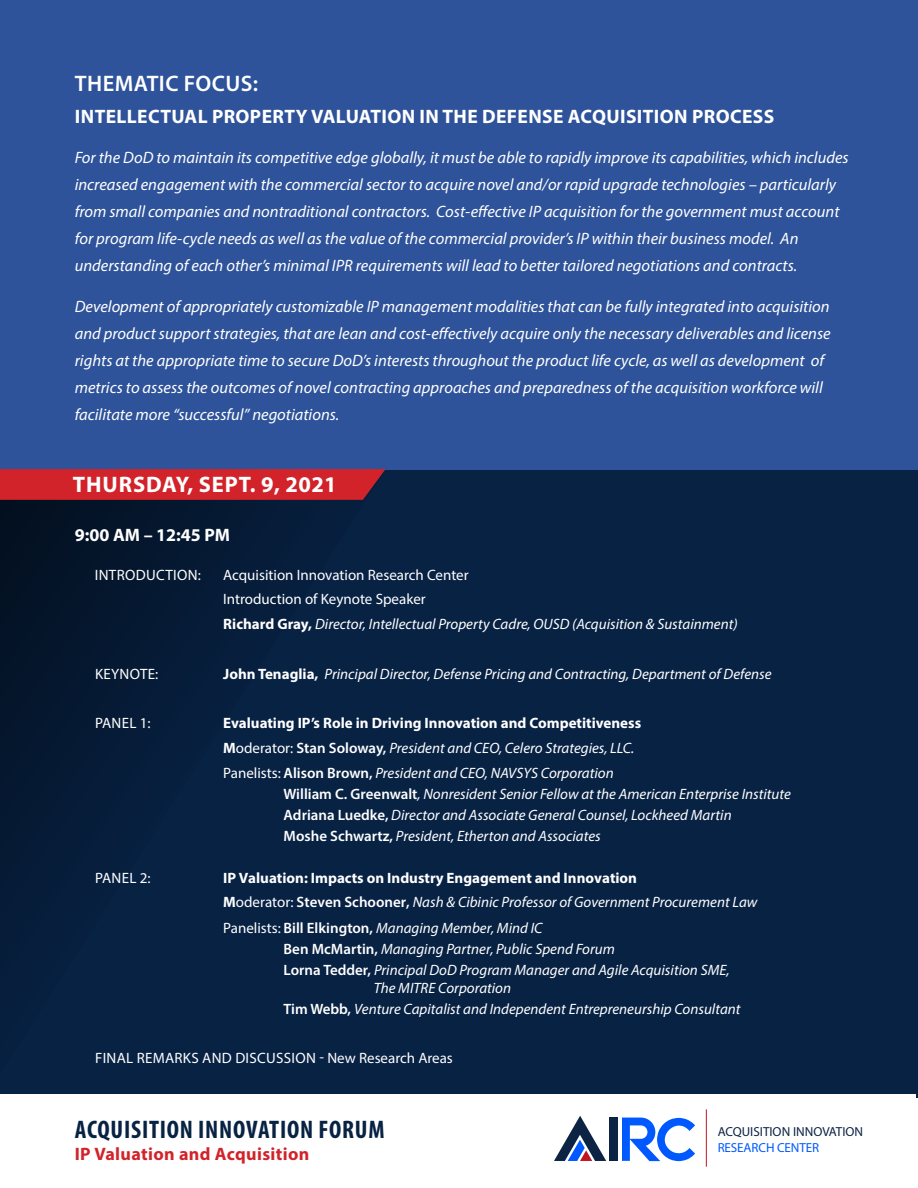
<style>
.page{position:relative;width:918px;height:1188px;background:#fff}
.page>*{position:absolute;margin:0;border:0;box-sizing:border-box;transform-origin:0 0}
.t1{font:700 condensed 25.5px "Myriad Pro";letter-spacing:.03em;color:#082244}
.t2{font:700 22.5px "Myriad Pro";letter-spacing:.04em;color:#fff}
.t3{font:600 22.5px "Myriad Pro";letter-spacing:.02em;color:#fff}
.t4{font:700 19.5px "Myriad Pro";letter-spacing:.02em;color:#fff}
.t5{font:700 18px "Myriad Pro";letter-spacing:.02em;color:#d2232a}
.t6{font:700 18px "Myriad Pro";color:#fff}
.t7{font:italic 16.5px/27px "Myriad Pro";color:#fff}
.t8{font:italic 15px/21px "Myriad Pro";color:#fff}
.t9{font:700 15px/24px "Myriad Pro";color:#fff}
.t10{font:15px "Myriad Pro";letter-spacing:.02em;color:#fff}
.t11{font:13.05px "Myriad Pro";color:#0c2343}
.t12{font:13.05px "Myriad Pro";letter-spacing:-.01em;color:#0059ff}
.s1{font-style:normal}
.s2{font-weight:700;font-style:normal}
.s3{font-weight:600;font-style:normal}
.s4{font-weight:400}
.s5{font-weight:600}
.s6{font-weight:400;font-style:italic}
</style>
<div class="page">
<div style="left:0;top:463px;width:918px;height:635px;background:#082244"></div>
<div style="left:0;top:1094px;width:915px;height:94px;background:#fff"></div>
<svg style="left:554px;top:1116px;width:52px;height:45px"></svg>
<div style="left:609px;top:1118px;width:9px;height:43px;background:#0c2343"></div>
<svg style="left:622px;top:1118px;width:73px;height:43px"></svg>
<hr style="left:706px;top:1109px;width:1px;height:58px;background:#be1622">
<div style="left:0;top:0;width:918px;height:469px;background:#2e539a"></div>
<svg style="left:0;top:500px;width:306px;height:451px;fill:#061c38"></svg>
<svg style="left:0;top:469px;width:386px;height:31px;background:#ca222a"></svg>
<h2 class="t3" style="left:75px;top:70px;width:185px">THEMATIC FOCUS:</h2>
<p class="t4" style="left:75px;top:104px;width:701px">INTELLECTUAL PROPERTY VALUATION IN THE DEFENSE ACQUISITION PROCESS</p>
<p class="t7" style="left:75px;top:144px;width:775px">For the DoD to maintain its competitive edge globally, it must be able to rapidly improve its capabilities, which includes increased engagement with the commercial sector to acquire novel and/or rapid upgrade technologies – particularly from small companies and nontraditional contractors. Cost-effective IP acquisition for the government must account for program life-cycle needs as well as the value of the commercial provider’s IP within their business model. An understanding of each other’s minimal IPR requirements will lead to better tailored negotiations and contracts.</p>
<p class="t7" style="left:75px;top:293px;width:757px">Development of appropriately customizable IP management modalities that can be fully integrated into acquisition and product support strategies, that are lean and cost-effectively acquire only the necessary deliverables and license rights at the appropriate time to secure DoD’s interests throughout the product life cycle, as well as development of metrics to assess the outcomes of novel contracting approaches and preparedness of the acquisition workforce will facilitate more “successful” negotiations.</p>
<h2 class="t2" style="left:73px;top:470px;width:265px">THURSDAY, SEPT. 9, 2021</h2>
<p class="t6" style="left:75px;top:524px;width:157px">9:00 AM – 12:45 PM</p>
<p class="t10" style="left:95px;top:565px;width:107px">INTRODUCTION:</p>
<p class="t8" style="left:223px;top:562px;width:516px;line-height:24.8px"><span class="s1">Acquisition Innovation Research Center<br>Introduction of Keynote Speaker<br></span><span class="s2">Richard Gray,</span> Director, Intellectual Property Cadre, OUSD (Acquisition &amp; Sustainment)</p>
<p class="t10" style="left:95px;top:664px;width:65px">KEYNOTE:</p>
<p class="t8" style="left:223px;top:663px;width:550px"><span class="s2">John Tenaglia,</span> Principal Director, Defense Pricing and Contracting, Department of Defense</p>
<p class="t10" style="left:95px;top:714px;width:57px">PANEL 1:</p>
<p class="t8" style="left:223px;top:710px;width:419px;line-height:24.8px"><span class="s2">Evaluating IP’s Role in Driving Innovation and Competitiveness<br>M</span><span class="s1">oderator:</span> <span class="s3">Stan Soloway,</span> President and CEO, Celero Strategies, LLC.<br><span class="s1">Panelists:</span> <span class="s3">Alison Brown,</span> President and CEO, NAVSYS Corporation</p>
<p class="t8" style="left:284px;top:783px;width:509px"><span class="s3">William C. Greenwalt</span>, Nonresident Senior Fellow at the American Enterprise Institute<br><span class="s3">Adriana Luedke,</span> Director and Associate General Counsel, Lockheed Martin<br><span class="s3">Moshe Schwartz,</span> President, Etherton and Associates</p>
<p class="t10" style="left:95px;top:869px;width:57px">PANEL 2:</p>
<p class="t9" style="left:223px;top:866px;width:536px">IP Valuation: Impacts on Industry Engagement and Innovation<br>M<span class="s4">oderator:</span> <span class="s5">Steven Schooner,</span> <span class="s6">Nash &amp; Cibinic Professor of Government Procurement Law</span></p>
<p class="t8" style="left:284px;top:917px;width:447px;text-indent:-60px"><span class="s1">Panelists:</span> <span class="s3">Bill Elkington,</span> Managing Member, Mind IC<br><span class="s3">Ben McMartin,</span> Managing Partner, Public Spend Forum<br><span class="s3">Lorna Tedder,</span> Principal DoD Program Manager and Agile Acquisition SME,</p>
<p class="t8" style="left:284px;top:977px;width:459px;text-indent:90px">The MITRE Corporation<br><span class="s3">Tim Webb,</span> Venture Capitalist and Independent Entrepreneurship Consultant</p>
<p class="t10" style="left:95px;top:1049px;width:359px">FINAL REMARKS AND DISCUSSION - New Research Areas</p>
<h1 class="t1" style="left:75px;top:1113px;width:311px">ACQUISITION INNOVATION FORUM</h1>
<p class="t5" style="left:75px;top:1142px;width:236px">IP Valuation and Acquisition</p>
<p class="t11" style="left:718px;top:1124px;width:147px">ACQUISITION INNOVATION</p>
<p class="t12" style="left:718px;top:1139px;width:103px">RESEARCH CENTER</p>
</div>
